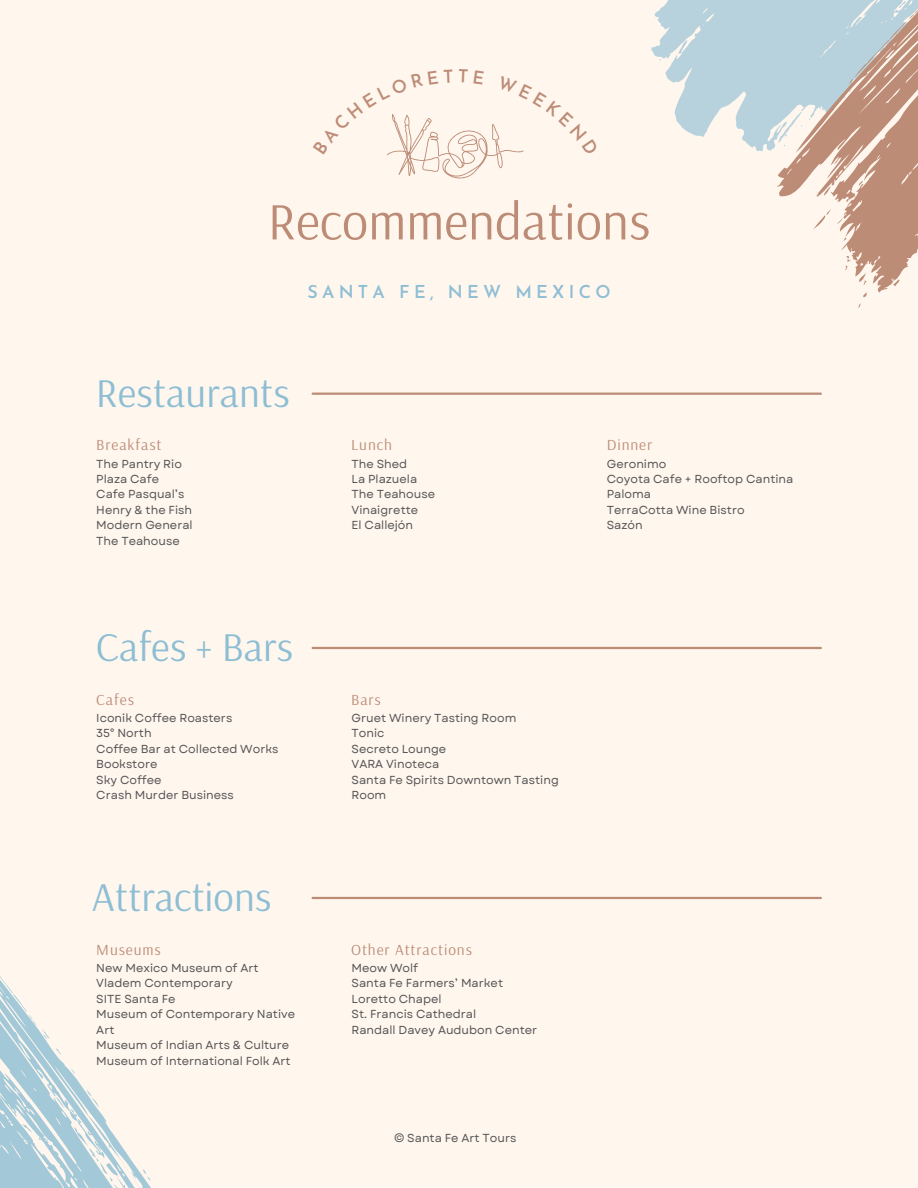
<style>
.page{position:relative;width:918px;height:1188px;background:#fff6ee}
.page>*{position:absolute;margin:0;border:0;box-sizing:border-box;transform-origin:0 0}
.t1{font:52.5px "Arsenal";color:#bc8c76}
.t2{font:40.65px "Arsenal";color:#8dbed3}
.t3{font:600 17.7px "Josefin Sans";letter-spacing:.24em;color:#8dbed3}
.t4{font:15.3px "Arsenal";letter-spacing:.06em;color:#bc8c76}
.t5{font:11.55px/15.5px "Garet";color:#545454}
</style>
<div class="page">
<hr style="left:313px;top:393px;width:508px;height:2px;background:#bc8c76">
<hr style="left:313px;top:647px;width:508px;height:2px;background:#bc8c76">
<hr style="left:313px;top:897px;width:508px;height:2px;background:#bc8c76">
<svg style="left:651px;top:0;width:101px;height:148px;fill:#b7d2dd"></svg>
<svg style="left:0;top:1040px;width:108px;height:148px;fill:#a3c9d8"></svg>
<svg style="left:0;top:976px;width:50px;height:64px"></svg>
<svg style="left:22px;top:1123px;width:10px;height:12px"></svg>
<svg style="left:72px;top:1126px;width:79px;height:62px"></svg>
<svg style="left:752px;top:0;width:166px;height:293px"></svg>
<svg style="left:848px;top:9px;width:70px;height:75px;background:#c0b9b5"></svg>
<svg style="left:822px;top:186px;width:11px;height:10px"></svg>
<svg style="left:812px;top:207px;width:31px;height:23px"></svg>
<svg style="left:843px;top:255px;width:26px;height:30px"></svg>
<svg style="left:857px;top:291px;width:12px;height:17px"></svg>
<svg style="left:387px;top:114px;width:137px;height:65px"></svg>
<p class="t1" style="left:268px;top:187px;width:384px">Recommendations</p>
<h4 class="t3" style="left:307px;top:285px;width:79px">SANTA</h4>
<p class="t3" style="left:399px;top:285px;width:36px">FE,</p>
<p class="t3" style="left:448px;top:285px;width:55px">NEW</p>
<h2 class="t3" style="left:515px;top:285px;width:97px">MEXICO</h2>
<p class="t2" style="left:96px;top:367px;width:195px">Restaurants</p>
<p class="t4" style="left:96px;top:435px;width:67px">Breakfast</p>
<p class="t5" style="left:96px;top:456px;width:98px">The Pantry Rio<br>Plaza Cafe<br>Cafe Pasqual’s<br>Henry &amp; the Fish<br>Modern General<br>The Teahouse</p>
<p class="t4" style="left:351px;top:435px;width:42px">Lunch</p>
<p class="t5" style="left:352px;top:456px;width:57px">The Shed</p>
<p class="t5" style="left:352px;top:471px;width:67px">La Plazuela</p>
<p class="t5" style="left:352px;top:487px;width:85px">The Teahouse</p>
<p class="t5" style="left:352px;top:502px;width:68px">Vinaigrette<br>El Callejón</p>
<p class="t4" style="left:607px;top:435px;width:47px">Dinner</p>
<p class="t5" style="left:607px;top:456px;width:188px">Geronimo<br>Coyota Cafe + Rooftop Cantina<br>Paloma<br>TerraCotta Wine Bistro<br>Sazón</p>
<h4 class="t2" style="left:96px;top:621px;width:199px">Cafes + Bars</h4>
<h4 class="t4" style="left:96px;top:689px;width:39px">Cafes</h4>
<p class="t5" style="left:96px;top:710px;width:184px">Iconik Coffee Roasters<br>35° North<br>Coffee Bar at Collected Works<br>Bookstore<br>Sky Coffee<br>Crash Murder Business</p>
<p class="t2" style="left:92px;top:871px;width:181px">Attractions</p>
<p class="t4" style="left:96px;top:939px;width:66px">Museums</p>
<p class="t5" style="left:96px;top:960px;width:200px">New Mexico Museum of Art<br>Vladem Contemporary<br>SITE Santa Fe<br>Museum of Contemporary Native<br>Art<br>Museum of Indian Arts &amp; Culture<br>Museum of International Folk Art</p>
<p class="t4" style="left:351px;top:689px;width:31px">Bars</p>
<p class="t5" style="left:352px;top:710px;width:209px">Gruet Winery Tasting Room<br>Tonic<br>Secreto Lounge<br>VARA Vinoteca<br>Santa Fe Spirits Downtown Tasting<br>Room</p>
<p class="t4" style="left:351px;top:939px;width:122px">Other Attractions</p>
<p class="t5" style="left:352px;top:960px;width:187px">Meow Wolf<br>Santa Fe Farmers’ Market<br>Loretto Chapel<br>St. Francis Cathedral<br>Randall Davey Audubon Center</p>
<p class="t5" style="left:394px;top:1131px;width:124px">© Santa Fe Art Tours</p>
</div>
